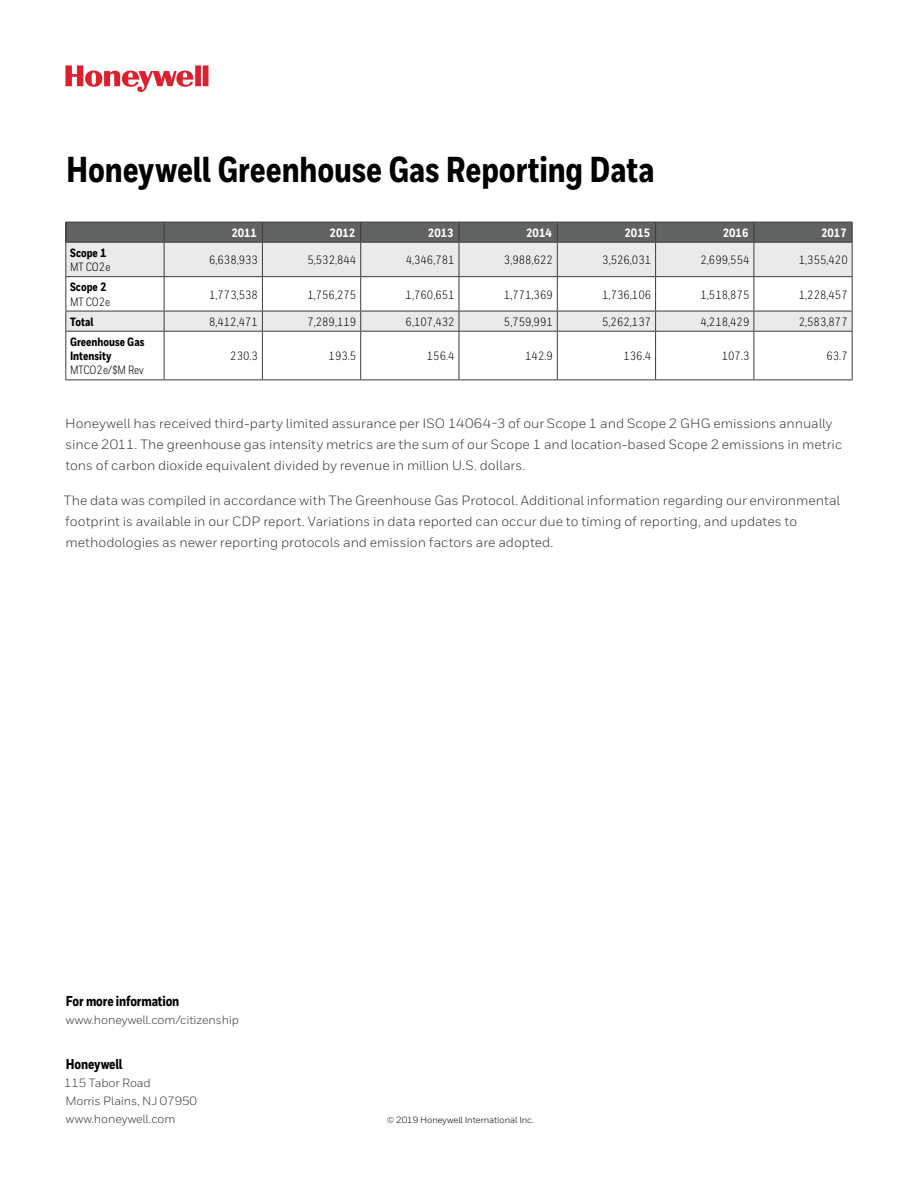
<style>
.page{position:relative;width:918px;height:1188px;background:#fff}
.page>*{position:absolute;margin:0;border:0;box-sizing:border-box;transform-origin:0 0}
.t1{font:800 36px "Honeywell Cond";letter-spacing:-.005em;color:#000}
.t2{font:800 14.25px "Honeywell Cond";letter-spacing:-.01em;color:#000}
.t3{font:13.5px/21px "Honeywell Sans";color:#3a3b3a}
.t4{font:12px "Honeywell Cond";color:#000}
.t5{font:12px/18px "Honeywell Sans";letter-spacing:-.01em;color:#3a3b3a}
.t6{font:800 12px/14.2px "Honeywell Cond";color:#000}
.t7{font:800 12px "Honeywell Cond";color:#fff}
.t8{font:9px "Honeywell Sans";letter-spacing:-.01em;color:#000}
</style>
<div class="page">
<svg style="left:65px;top:65px;width:143px;height:27px"></svg>
<svg style="left:66px;top:243px;width:786px;height:88px;fill:#eaeaea"></svg>
<hr style="left:164px;top:243px;width:1px;height:33px;background:#3a3b3a">
<hr style="left:262px;top:243px;width:1px;height:33px;background:#3a3b3a">
<hr style="left:360px;top:243px;width:1px;height:33px;background:#3a3b3a">
<hr style="left:459px;top:243px;width:1px;height:33px;background:#3a3b3a">
<hr style="left:557px;top:243px;width:1px;height:33px;background:#3a3b3a">
<hr style="left:655px;top:243px;width:1px;height:33px;background:#3a3b3a">
<hr style="left:754px;top:243px;width:1px;height:33px;background:#3a3b3a">
<hr style="left:852px;top:243px;width:1px;height:33px;background:#3a3b3a">
<hr style="left:65px;top:276px;width:99px;height:1px;background:#3a3b3a">
<hr style="left:164px;top:276px;width:98px;height:1px;background:#3a3b3a">
<hr style="left:164px;top:277px;width:1px;height:34px;background:#3a3b3a">
<hr style="left:262px;top:276px;width:99px;height:1px;background:#3a3b3a">
<hr style="left:262px;top:277px;width:1px;height:34px;background:#3a3b3a">
<hr style="left:361px;top:276px;width:98px;height:1px;background:#3a3b3a">
<hr style="left:360px;top:277px;width:1px;height:34px;background:#3a3b3a">
<hr style="left:459px;top:276px;width:98px;height:1px;background:#3a3b3a">
<hr style="left:459px;top:277px;width:1px;height:34px;background:#3a3b3a">
<hr style="left:557px;top:276px;width:99px;height:1px;background:#3a3b3a">
<hr style="left:557px;top:277px;width:1px;height:34px;background:#3a3b3a">
<hr style="left:656px;top:276px;width:98px;height:1px;background:#3a3b3a">
<hr style="left:655px;top:277px;width:1px;height:34px;background:#3a3b3a">
<hr style="left:754px;top:276px;width:99px;height:1px;background:#3a3b3a">
<hr style="left:754px;top:277px;width:1px;height:34px;background:#3a3b3a">
<hr style="left:852px;top:277px;width:1px;height:34px;background:#3a3b3a">
<hr style="left:65px;top:311px;width:99px;height:1px;background:#3a3b3a">
<hr style="left:164px;top:311px;width:98px;height:1px;background:#3a3b3a">
<svg style="left:164px;top:311px;width:1px;height:20px"></svg>
<hr style="left:262px;top:311px;width:99px;height:1px;background:#3a3b3a">
<svg style="left:262px;top:311px;width:1px;height:20px"></svg>
<hr style="left:361px;top:311px;width:98px;height:1px;background:#3a3b3a">
<svg style="left:360px;top:311px;width:1px;height:20px"></svg>
<hr style="left:459px;top:311px;width:98px;height:1px;background:#3a3b3a">
<svg style="left:459px;top:311px;width:1px;height:20px"></svg>
<hr style="left:557px;top:311px;width:99px;height:1px;background:#3a3b3a">
<svg style="left:557px;top:311px;width:1px;height:20px"></svg>
<hr style="left:656px;top:311px;width:98px;height:1px;background:#3a3b3a">
<svg style="left:655px;top:311px;width:1px;height:20px"></svg>
<hr style="left:754px;top:311px;width:99px;height:1px;background:#3a3b3a">
<svg style="left:754px;top:311px;width:1px;height:20px"></svg>
<svg style="left:852px;top:311px;width:1px;height:20px"></svg>
<hr style="left:65px;top:331px;width:99px;height:1px;background:#3a3b3a">
<hr style="left:164px;top:331px;width:98px;height:1px;background:#3a3b3a">
<hr style="left:164px;top:332px;width:1px;height:47px;background:#3a3b3a">
<hr style="left:262px;top:331px;width:99px;height:1px;background:#3a3b3a">
<hr style="left:262px;top:332px;width:1px;height:47px;background:#3a3b3a">
<hr style="left:361px;top:331px;width:98px;height:1px;background:#3a3b3a">
<hr style="left:360px;top:332px;width:1px;height:47px;background:#3a3b3a">
<hr style="left:459px;top:331px;width:98px;height:1px;background:#3a3b3a">
<hr style="left:459px;top:332px;width:1px;height:47px;background:#3a3b3a">
<hr style="left:557px;top:331px;width:99px;height:1px;background:#3a3b3a">
<hr style="left:557px;top:332px;width:1px;height:47px;background:#3a3b3a">
<hr style="left:656px;top:331px;width:98px;height:1px;background:#3a3b3a">
<hr style="left:655px;top:332px;width:1px;height:47px;background:#3a3b3a">
<hr style="left:754px;top:331px;width:99px;height:1px;background:#3a3b3a">
<hr style="left:754px;top:332px;width:1px;height:47px;background:#3a3b3a">
<hr style="left:852px;top:332px;width:1px;height:47px;background:#3a3b3a">
<hr style="left:65px;top:379px;width:99px;height:1px;background:#3a3b3a">
<hr style="left:164px;top:379px;width:98px;height:1px;background:#3a3b3a">
<hr style="left:262px;top:379px;width:99px;height:1px;background:#3a3b3a">
<hr style="left:361px;top:379px;width:98px;height:1px;background:#3a3b3a">
<hr style="left:459px;top:379px;width:98px;height:1px;background:#3a3b3a">
<hr style="left:557px;top:379px;width:99px;height:1px;background:#3a3b3a">
<hr style="left:656px;top:379px;width:98px;height:1px;background:#3a3b3a">
<hr style="left:754px;top:379px;width:99px;height:1px;background:#3a3b3a">
<hr style="left:65px;top:243px;width:1px;height:33px;background:#3a3b3a">
<hr style="left:164px;top:242px;width:98px;height:1px;background:#3a3b3a">
<hr style="left:262px;top:242px;width:99px;height:1px;background:#3a3b3a">
<hr style="left:361px;top:242px;width:98px;height:1px;background:#3a3b3a">
<hr style="left:459px;top:242px;width:98px;height:1px;background:#3a3b3a">
<hr style="left:557px;top:242px;width:99px;height:1px;background:#3a3b3a">
<hr style="left:656px;top:242px;width:98px;height:1px;background:#3a3b3a">
<hr style="left:754px;top:242px;width:99px;height:1px;background:#3a3b3a">
<hr style="left:65px;top:277px;width:1px;height:34px;background:#3a3b3a">
<svg style="left:65px;top:311px;width:1px;height:20px"></svg>
<hr style="left:65px;top:332px;width:1px;height:47px;background:#3a3b3a">
<hr style="left:65px;top:242px;width:99px;height:1px;background:#3a3b3a">
<svg style="left:65px;top:222px;width:788px;height:20px;background:#5f6060"></svg>
<h1 class="t1" style="left:66px;top:147px;width:590px">Honeywell Greenhouse Gas Reporting Data</h1>
<p class="t6" style="left:70px;top:246px;width:38px">Scope 1</p>
<p class="t4" style="left:70px;top:260px;width:42px">MT CO2e</p>
<p class="t6" style="left:70px;top:281px;width:38px">Scope 2</p>
<p class="t4" style="left:70px;top:294px;width:42px">MT CO2e</p>
<p class="t7" style="left:231px;top:225px;width:27px">2011</p>
<p class="t7" style="left:330px;top:225px;width:27px">2012</p>
<p class="t7" style="left:428px;top:225px;width:27px">2013</p>
<p class="t7" style="left:526px;top:225px;width:27px">2014</p>
<p class="t7" style="left:625px;top:225px;width:27px">2015</p>
<p class="t7" style="left:723px;top:225px;width:27px">2016</p>
<p class="t7" style="left:821px;top:225px;width:27px">2017</p>
<p class="t4" style="left:209px;top:253px;width:50px">6,638,933</p>
<p class="t4" style="left:307px;top:253px;width:50px">5,532,844</p>
<p class="t4" style="left:406px;top:253px;width:50px">4,346,781</p>
<p class="t4" style="left:504px;top:253px;width:50px">3,988,622</p>
<p class="t4" style="left:602px;top:253px;width:50px">3,526,031</p>
<p class="t4" style="left:701px;top:253px;width:50px">2,699,554</p>
<p class="t4" style="left:799px;top:253px;width:50px">1,355,420</p>
<p class="t4" style="left:209px;top:287px;width:50px">1,773,538</p>
<p class="t4" style="left:307px;top:287px;width:50px">1,756,275</p>
<p class="t4" style="left:406px;top:287px;width:50px">1,760,651</p>
<p class="t4" style="left:504px;top:287px;width:50px">1,771,369</p>
<p class="t4" style="left:602px;top:287px;width:50px">1,736,106</p>
<p class="t4" style="left:701px;top:287px;width:50px">1,518,875</p>
<p class="t4" style="left:799px;top:287px;width:50px">1,228,457</p>
<p class="t6" style="left:70px;top:315px;width:25px">Total</p>
<p class="t4" style="left:209px;top:315px;width:50px">8,412,471</p>
<p class="t4" style="left:307px;top:315px;width:50px">7,289,119</p>
<p class="t4" style="left:406px;top:315px;width:50px">6,107,432</p>
<p class="t4" style="left:504px;top:315px;width:50px">5,759,991</p>
<p class="t4" style="left:602px;top:315px;width:50px">5,262,137</p>
<p class="t4" style="left:701px;top:315px;width:50px">4,218,429</p>
<p class="t4" style="left:799px;top:315px;width:50px">2,583,877</p>
<p class="t6" style="left:70px;top:335px;width:76px">Greenhouse Gas<br>Intensity</p>
<p class="t4" style="left:70px;top:363px;width:75px">MTCO2e/$M Rev</p>
<p class="t4" style="left:230px;top:349px;width:29px">230.3</p>
<p class="t4" style="left:329px;top:349px;width:29px">193.5</p>
<p class="t4" style="left:427px;top:349px;width:29px">156.4</p>
<p class="t4" style="left:525px;top:349px;width:29px">142.9</p>
<p class="t4" style="left:623px;top:349px;width:29px">136.4</p>
<p class="t4" style="left:722px;top:349px;width:29px">107.3</p>
<p class="t4" style="left:826px;top:349px;width:23px">63.7</p>
<p class="t3" style="left:65px;top:413px;width:779px">Honeywell has received third-party limited assurance per ISO 14064-3 of our Scope 1 and Scope 2 GHG emissions annually since 2011. The greenhouse gas intensity metrics are the sum of our Scope 1 and location-based Scope 2 emissions in metric tons of carbon dioxide equivalent divided by revenue in million U.S. dollars.</p>
<p class="t3" style="left:64px;top:490px;width:778px">The data was compiled in accordance with The Greenhouse Gas Protocol. Additional information regarding our environmental footprint is available in our CDP report. Variations in data reported can occur due to timing of reporting, and updates to methodologies as newer reporting protocols and emission factors are adopted.</p>
<p class="t2" style="left:66px;top:992px;width:115px">For more information</p>
<p class="t5" style="left:66px;top:1010px;width:175px">www.honeywell.com/citizenship</p>
<p class="t2" style="left:66px;top:1055px;width:58px">Honeywell</p>
<p class="t5" style="left:64px;top:1073px;width:134px">115 Tabor Road<br>Morris Plains, NJ 07950 www.honeywell.com</p>
<p class="t8" style="left:387px;top:1114px;width:149px">© 2019 Honeywell International Inc.</p>
</div>
